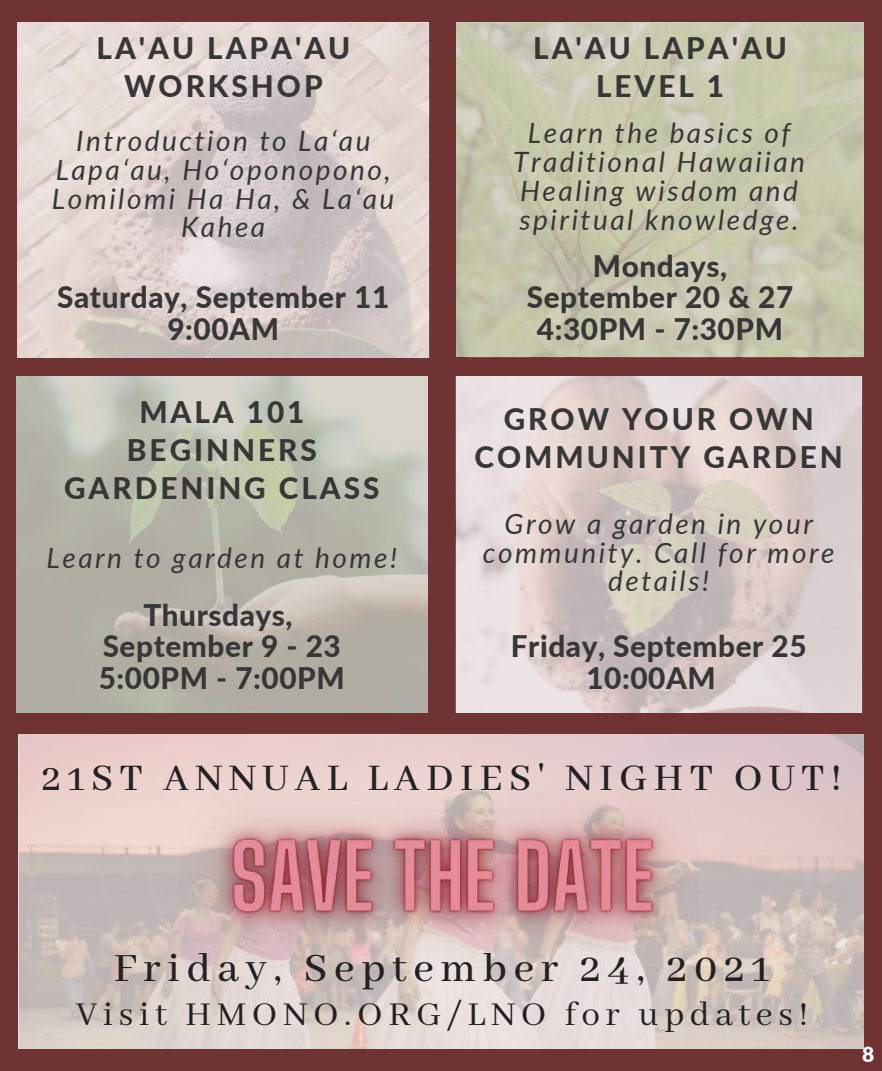
<style>
.page{position:relative;width:882px;height:1071px;background:#703333}
.page>*{position:absolute;margin:0;border:0;box-sizing:border-box;transform-origin:0 0}
.t1{font:500 44.8px "Abhaya Libre";letter-spacing:.15em;color:#222}
.t2{font:500 42px "Abhaya Libre";letter-spacing:.15em;color:#222}
.t3{font:37.27px "Abhaya Libre";letter-spacing:.15em;color:#222}
.t4{font:800 29.75px/31.5px "Lato";letter-spacing:.02em;color:#373737;text-align:center}
.t5{font:800 29.75px/38.1px "Lato";letter-spacing:.1em;color:#373737;text-align:center}
.t6{font:italic 28px/28.9px "Lato";letter-spacing:.09em;color:#373737;text-align:center}
.t7{font:900 21px "Lato";color:#fff}
</style>
<div class="page">
<img style="left:457px;top:23px;width:407px;height:335px">
<img style="left:18px;top:23px;width:412px;height:335px">
<img style="left:20px;top:735px;width:844px;height:313px">
<img style="left:455px;top:377px;width:407px;height:336px">
<img style="left:16px;top:377px;width:411px;height:336px">
<img style="left:131px;top:734px;width:622px;height:294px">
<p class="t5" style="left:97px;top:28px;width:255px">LA'AU LAPA'AU<br>WORKSHOP</p>
<p class="t6" style="left:52px;top:125px;width:344px">Introduction to Laʻau<br>Lapaʻau, Hoʻoponopono,<br>Lomilomi Ha Ha, &amp; Laʻau<br>Kahea</p>
<p class="t4" style="left:57px;top:280px;width:334px">Saturday, September 11<br>9:00AM</p>
<p class="t5" style="left:64px;top:392px;width:317px">MALA 101<br>BEGINNERS<br>GARDENING CLASS</p>
<p class="t6" style="left:47px;top:543px;width:352px">Learn to garden at home!</p>
<p class="t4" style="left:99px;top:598px;width:247px">Thursdays,<br>September 9 - 23<br>5:00PM - 7:00PM</p>
<p class="t5" style="left:533px;top:28px;width:255px">LA'AU LAPA'AU<br>LEVEL 1</p>
<p class="t6" style="left:513px;top:117px;width:293px">Learn the basics of<br>Traditional Hawaiian<br>Healing wisdom and spiritual knowledge.</p>
<p class="t4" style="left:527px;top:249px;width:268px">Mondays,<br>September 20 &amp; 27<br>4:30PM - 7:30PM</p>
<p class="t5" style="left:475px;top:399px;width:370px">GROW YOUR OWN<br>COMMUNITY GARDEN</p>
<p class="t6" style="left:483px;top:508px;width:353px">Grow a garden in your community. Call for more details!</p>
<p class="t4" style="left:511px;top:629px;width:297px">Friday, September 25<br>10:00AM</p>
<h2 class="t2" style="left:42px;top:755px;width:802px">21ST ANNUAL LADIES' NIGHT OUT!</h2>
<h1 class="t1" style="left:114px;top:944px;width:658px">Friday, September 24, 2021</h1>
<h3 class="t3" style="left:76px;top:994px;width:734px">Visit HMONO.ORG/LNO for updates!</h3>
<p class="t7" style="left:862px;top:1039px;width:14px">8</p>
</div>
